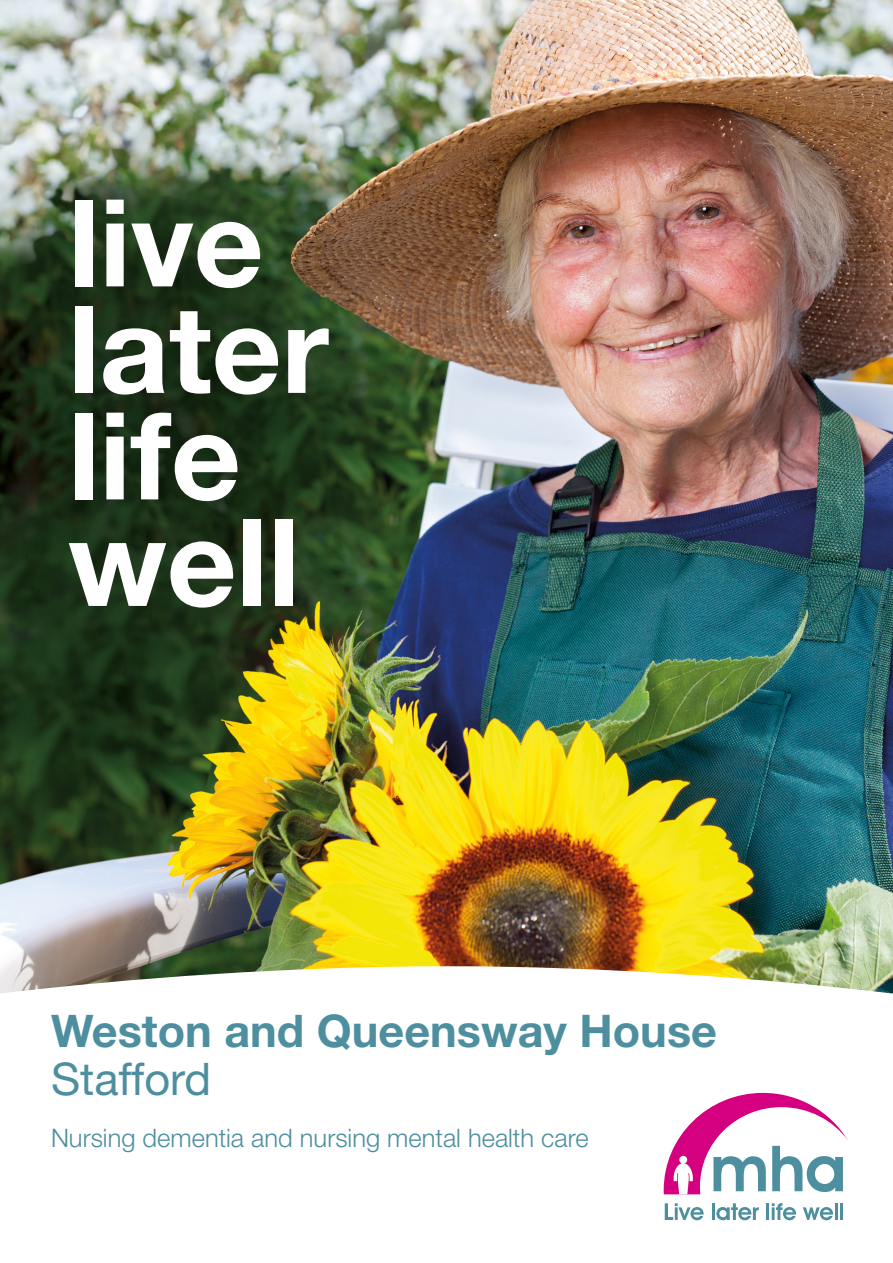
<style>
.page{position:relative;width:893px;height:1263px;background:#fff}
.page>*{position:absolute;margin:0;border:0;box-sizing:border-box;transform-origin:0 0}
.t1{font:700 121.5px/106.5px "Helvetica Neue";color:#fff}
.t2{font:700 45px/48px "Helvetica Neue";color:#4d8f9f}
.t3{font:300 25.5px "Helvetica Neue";color:#4d8f9f}
.s1{font-weight:400}
</style>
<div class="page">
<img style="left:0;top:0;width:893px;height:993px">
<svg style="left:665px;top:1203px;width:39px;height:17px"></svg>
<hr style="left:712px;top:1203px;width:3px;height:17px;background:#4d8f9f">
<svg style="left:716px;top:1203px;width:43px;height:17px"></svg>
<hr style="left:766px;top:1203px;width:3px;height:17px;background:#4d8f9f">
<svg style="left:772px;top:1203px;width:24px;height:17px"></svg>
<svg style="left:803px;top:1203px;width:34px;height:17px"></svg>
<hr style="left:840px;top:1203px;width:3px;height:17px;background:#4d8f9f">
<svg style="left:664px;top:1093px;width:184px;height:101px"></svg>
<p class="t1" style="left:68px;top:187px;width:262px">live later life well</p>
<p class="t2" style="left:51px;top:1006px;width:667px">Weston and Queensway House<br><span class="s1">Stafford</span></p>
<p class="t3" style="left:51px;top:1122px;width:539px">Nursing dementia and nursing mental health care</p>
</div>
